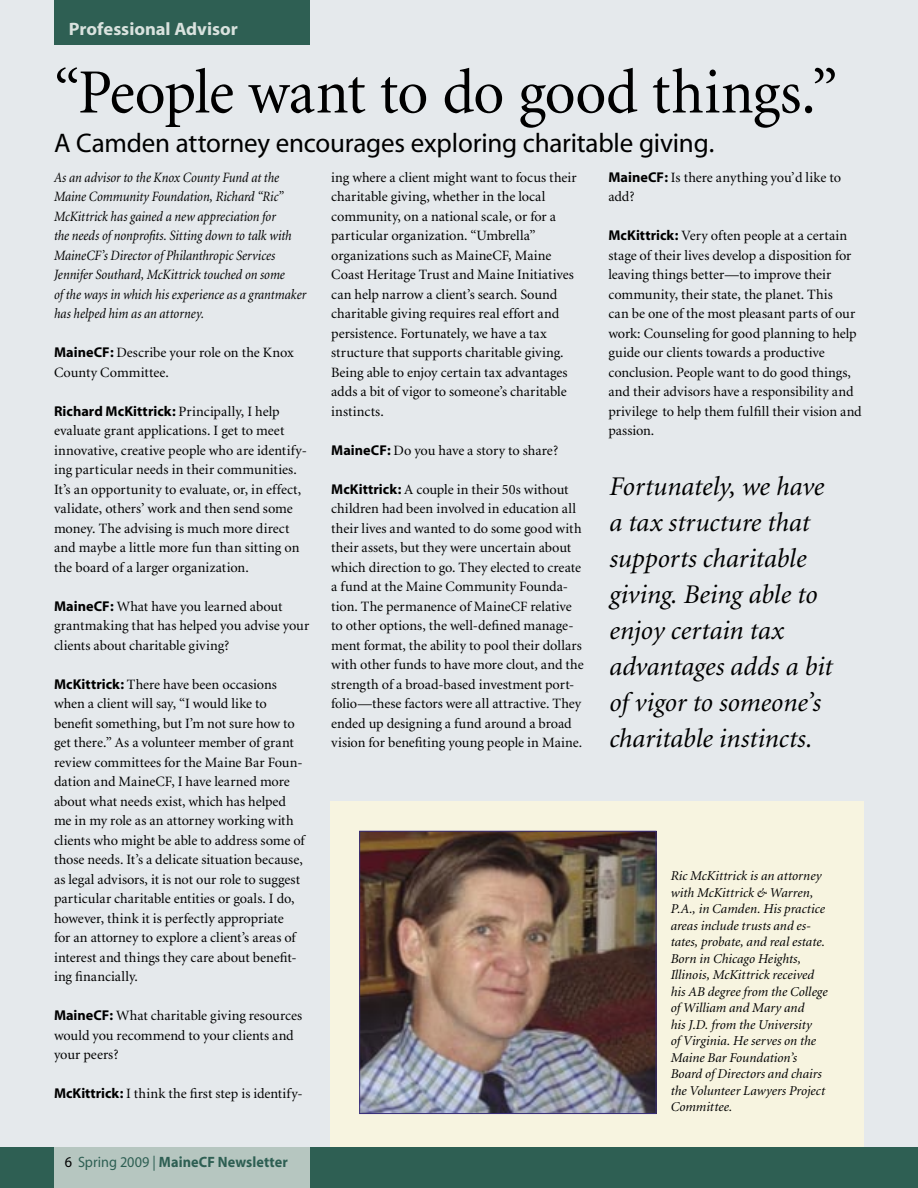
<style>
.page{position:relative;width:918px;height:1188px;background:#fff}
.page>*{position:absolute;margin:0;border:0;box-sizing:border-box;transform-origin:0 0}
.t1{font:63px "Minion";letter-spacing:-.015em;color:#000;scale:.96 1}
.t2{font:italic 27px/36px "Minion";color:#000}
.t3{font:27px "Myriad";letter-spacing:-.01em;color:#000}
.t4{font:700 18px "Myriad";letter-spacing:-.005em;color:#d9e2de}
.t5{font:700 15px "Myriad";letter-spacing:.005em;color:#2e5f53;scale:.95 1}
.t6{font:14.25px/19.5px "Minion";color:#000}
.t7{font:italic 14.25px/19.5px "Minion";color:#000;scale:.9 1}
.t8{font:italic 13.5px/16.5px "Minion";color:#000}
.s1{font-family:"Myriad";font-weight:700}
.s2{font-weight:400;color:#000}
.s3{font-weight:400}
</style>
<div class="page">
<div style="left:0;top:0;width:918px;height:1154px;background:#e5e9ec"></div>
<div style="left:331px;top:801px;width:533px;height:346px;background:#f7f4e0"></div>
<div style="left:0;top:1147px;width:918px;height:41px;background:#2e5f53"></div>
<img style="left:361px;top:833px;width:293px;height:279px">
<div style="left:359px;top:831px;width:297px;height:283px;border:1px solid #392e7a"></div>
<div style="left:54px;top:0;width:255px;height:45px;background:#2e5f53"></div>
<div style="left:54px;top:1147px;width:255px;height:41px;background:#b6c6c0"></div>
<p class="t4" style="left:69px;top:19px;width:170px">Professional Advisor</p>
<p class="t1" style="left:54px;top:61px;width:818px">“People want to do good things.”</p>
<p class="t3" style="left:54px;top:129px;width:662px">A Camden attorney encourages exploring charitable giving.</p>
<p class="t7" style="left:54px;top:168px;width:266px">As an advisor to the Knox County Fund at the Maine Community Foundation, Richard “Ric” McKittrick has gained a new appreciation for the needs of nonprofits. Sitting down to talk with MaineCF’s Director of Philanthropic Services</p>
<p class="t7" style="left:54px;top:266px;width:258px">Jennifer Southard, McKittrick touched on some</p>
<p class="t7" style="left:54px;top:285px;width:282px">of the ways in which his experience as a grantmaker has helped him as an attorney.</p>
<p class="t6" style="left:54px;top:344px;width:241px"><span class="s1">MaineCF:</span> Describe your role on the Knox<br>County Committee.</p>
<p class="t6" style="left:54px;top:402px;width:254px"><span class="s1">Richard McKittrick:</span> Principally, I help evaluate grant applications. I get to meet innovative, creative people who are identify&shy;ing particular needs in their communities.<br>It’s an opportunity to evaluate, or, in effect, validate, others’ work and then send some money. The advising is much more direct and maybe a little more fun than sitting on the board of a larger organization.</p>
<p class="t6" style="left:54px;top:597px;width:257px"><span class="s1">MaineCF:</span> What have you learned about grantmaking that has helped you advise your clients about charitable giving?</p>
<p class="t6" style="left:54px;top:675px;width:252px"><span class="s1">McKittrick:</span> There have been occasions when a client will say, “I would like to benefit something, but I’m not sure how to get there.” As a volunteer member of grant review committees for the Maine Bar Foun&shy;dation and MaineCF, I have learned more about what needs exist, which has helped me in my role as an attorney working with clients who might be able to address some of those needs. It’s a delicate situation because, as legal advisors, it is not our role to suggest particular charitable entities or goals. I do, however, think it is perfectly appropriate<br>for an attorney to explore a client’s areas of interest and things they care about benefit&shy;ing financially.</p>
<p class="t6" style="left:54px;top:1007px;width:250px"><span class="s1">MaineCF:</span> What charitable giving resources would you recommend to your clients and your peers?</p>
<p class="t6" style="left:54px;top:1085px;width:250px"><span class="s1">McKittrick:</span> I think the first step is identify-</p>
<p class="t5" style="left:65px;top:1154px;width:237px"><span class="s2">6</span> <span class="s3">Spring 2009 |</span> MaineCF Newsletter</p>
<p class="t6" style="left:331px;top:168px;width:247px">ing where a client might want to focus their charitable giving, whether in the local</p>
<p class="t6" style="left:331px;top:207px;width:226px">community, on a national scale, or for a particular organization. “Umbrella”</p>
<p class="t6" style="left:331px;top:246px;width:244px">organizations such as MaineCF, Maine Coast Heritage Trust and Maine Initiatives can help narrow a client’s search. Sound charitable giving requires real effort and</p>
<p class="t6" style="left:331px;top:324px;width:217px">persistence. Fortunately, we have a tax</p>
<p class="t6" style="left:331px;top:344px;width:238px">structure that supports charitable giving.<br>Being able to enjoy certain tax advantages adds a bit of vigor to someone’s charitable instincts.</p>
<p class="t6" style="left:331px;top:441px;width:229px"><span class="s1">MaineCF:</span> Do you have a story to share?</p>
<p class="t6" style="left:331px;top:480px;width:254px"><span class="s1">McKittrick:</span> A couple in their 50s without children had been involved in education all their lives and wanted to do some good with their assets, but they were uncertain about which direction to go. They elected to create a fund at the Maine Community Founda&shy;tion. The permanence of MaineCF relative to other options, the well-defined manage&shy;ment format, the ability to pool their dollars with other funds to have more clout, and the strength of a broad-based investment port&shy;folio—these factors were all attractive. They ended up designing a fund around a broad vision for benefiting young people in Maine.</p>
<p class="t6" style="left:608px;top:168px;width:234px"><span class="s1">MaineCF:</span> Is there anything you’d like to add?</p>
<p class="t6" style="left:608px;top:227px;width:245px"><span class="s1">McKittrick:</span> Very often people at a certain stage of their lives develop a disposition for leaving things better—to improve their</p>
<p class="t6" style="left:608px;top:285px;width:250px">community, their state, the planet. This can be one of the most pleasant parts of our work: Counseling for good planning to help guide our clients towards a productive</p>
<p class="t6" style="left:608px;top:363px;width:255px">conclusion. People want to do good things, and their advisors have a responsibility and privilege to help them fulfill their vision and passion.</p>
<p class="t2" style="left:609px;top:469px;width:216px">Fortunately, we have</p>
<p class="t2" style="left:609px;top:505px;width:202px">a tax structure that</p>
<p class="t2" style="left:609px;top:541px;width:199px">supports charitable</p>
<p class="t2" style="left:609px;top:577px;width:210px">giving. Being able to</p>
<p class="t2" style="left:609px;top:613px;width:176px">enjoy certain tax</p>
<p class="t2" style="left:609px;top:649px;width:225px">advantages adds a bit</p>
<p class="t2" style="left:609px;top:685px;width:213px">of vigor to someone’s charitable instincts.</p>
<p class="t8" style="left:671px;top:868px;width:159px">Ric McKittrick is an attorney with McKittrick &amp; Warren,<br>P.A., in Camden. His practice areas include trusts and es&shy;tates, probate, and real estate.<br>Born in Chicago Heights,<br>Illinois, McKittrick received his AB degree from the College of William and Mary and<br>his J.D. from the University<br>of Virginia. He serves on the<br>Maine Bar Foundation’s<br>Board of Directors and chairs the Volunteer Lawyers Project<br>Committee.</p>
</div>
